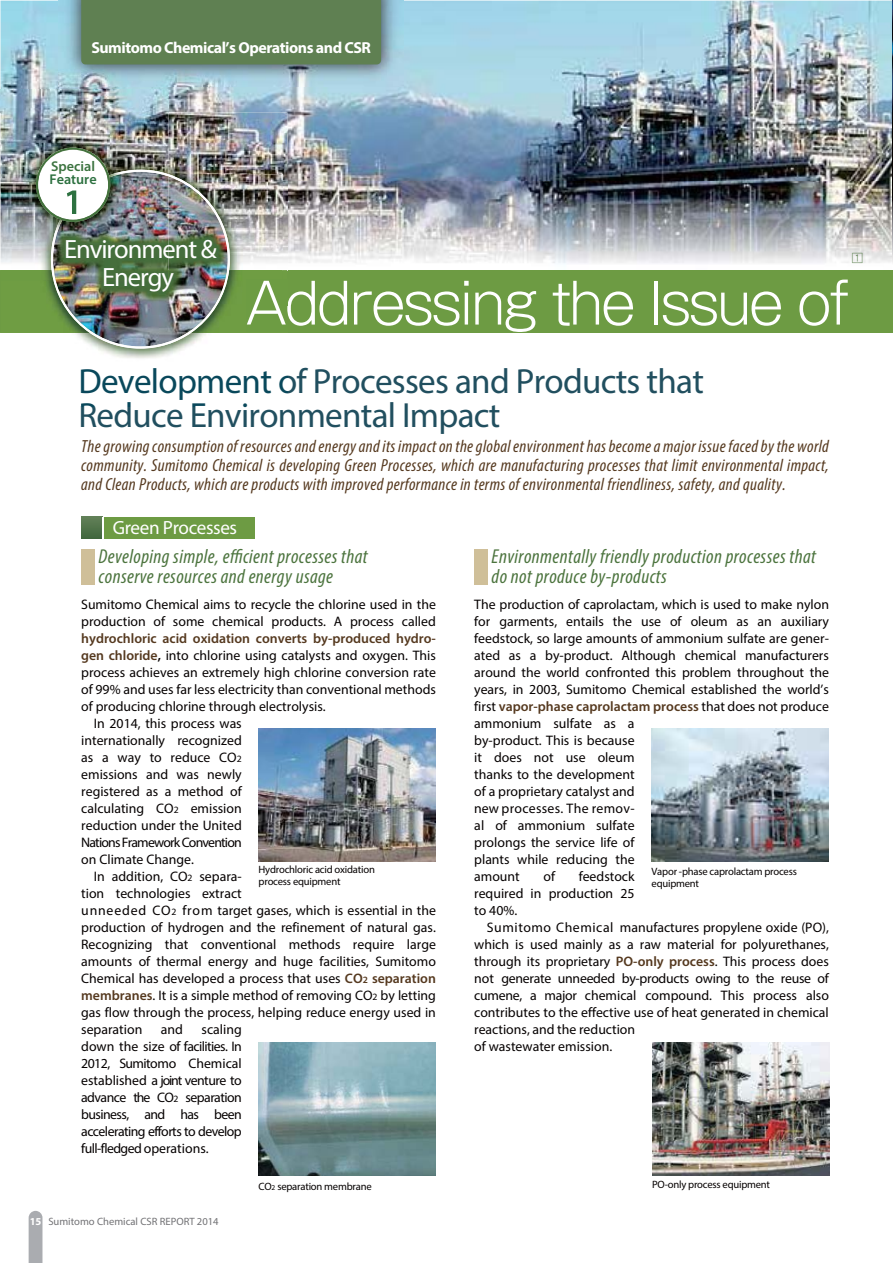
<style>
.page{position:relative;width:893px;height:1263px;background:#fff}
.page>*{position:absolute;margin:0;border:0;box-sizing:border-box;transform-origin:0 0}
.t1{font:55.5px "Gothic MB101 Pr 5 Light 90 msp RKSJ H";letter-spacing:-.05em;color:#fff}
.t2{font:35.1px/33.6px "Myriad Pro";letter-spacing:-.02em;color:#214f5f}
.t3{font:35.1px "Myriad Pro";color:#09485b}
.t4{font:26.55px/27.6px "Myriad Pro";letter-spacing:-.04em;color:#fff;text-align:center}
.t5{font:italic condensed 20.25px/20.4px "Myriad Pro";letter-spacing:.02em;color:#4c743e}
.t6{font:19.05px "Myriad Pro";letter-spacing:-.02em;color:#fff}
.t7{font:italic condensed 17.55px/19px "Myriad Pro";letter-spacing:.02em;color:#55391f;text-align:justify}
.t8{font:700 15.9px "Myriad Pro";letter-spacing:-.03em;color:#fff}
.t9{font:600 14.25px "Myriad Pro";color:#3c7340}
.t10{font:600 14.25px "Myriad Pro";color:#2d7140}
.t11{font:13.8px/17px "Myriad Pro";color:#050100}
.t12{font:600 13.8px "Myriad Pro";color:#55391f}
.t13{font:13.8px "Myriad Pro";letter-spacing:-.06em;color:#050100}
.t14{font:10.65px/11.9px "Myriad Pro";letter-spacing:-.02em;color:#050100}
.t15{font:10.65px "Myriad Pro";color:#727275}
.t16{font:10.65px "Gothic MB101 Pr 5 Light 90 msp RKSJ H";color:#4c743e}
.s1{color:#09485b}
.s2{font-weight:600;color:#55391f}
.s3{font-weight:600}
.s4{font-size:9.6px}
.s5{font-weight:600;font-size:9.6px;color:#55391f}
.s6{font-weight:700;color:#fff}
.s7{font-size:7.5px}
</style>
<div class="page">
<img style="left:1px;top:1px;width:891px;height:181px">
<img style="left:892px;top:1px;width:1px;height:181px">
<img style="left:230px;top:182px;width:662px;height:88px">
<img style="left:892px;top:182px;width:1px;height:88px">
<div style="left:1px;top:270px;width:892px;height:63px;background:#6d9b43"></div>
<svg style="left:29px;top:1211px;width:13px;height:51px"></svg>
<img style="left:59px;top:1px;width:345px;height:86px">
<div style="left:81px;top:1px;width:300px;height:63px;background:#5f8052"></div>
<img style="left:168px;top:113px;width:119px;height:69px">
<img style="left:283px;top:317px;width:3px;height:8px">
<img style="left:259px;top:728px;width:177px;height:133px">
<img style="left:651px;top:728px;width:178px;height:133px">
<div style="left:81px;top:549px;width:13px;height:35px;background:#cfbf99"></div>
<div style="left:474px;top:549px;width:13px;height:35px;background:#cfbf99"></div>
<div style="left:81px;top:517px;width:174px;height:21px;background:#6d9b43"></div>
<svg style="left:81px;top:517px;width:21px;height:21px"></svg>
<svg style="left:102px;top:517px;width:1px;height:21px"></svg>
<img style="left:652px;top:1043px;width:177px;height:133px">
<img style="left:1px;top:89px;width:167px;height:85px">
<img style="left:36px;top:148px;width:194px;height:26px">
<img style="left:46px;top:270px;width:237px;height:88px">
<img style="left:1px;top:174px;width:282px;height:8px">
<img style="left:247px;top:281px;width:36px;height:44px">
<img style="left:53px;top:174px;width:177px;height:175px">
<img style="left:36px;top:222px;width:15px;height:48px">
<img style="left:45px;top:270px;width:6px;height:10px">
<img style="left:51px;top:174px;width:117px;height:106px">
<img style="left:36px;top:174px;width:74px;height:48px">
<img style="left:50px;top:175px;width:46px;height:10px">
<img style="left:67px;top:191px;width:9px;height:23px">
<img style="left:259px;top:1043px;width:177px;height:133px">
<p class="t8" style="left:91px;top:38px;width:281px">Sumitomo Chemical’s Operations and CSR</p>
<p class="t9" style="left:51px;top:161px;width:45px">Special</p>
<p class="t10" style="left:49px;top:174px;width:49px">Feature</p>
<h3 class="t4" style="left:64px;top:237px;width:154px">Environment &amp;<br>Energy</h3>
<p class="t16" style="left:852px;top:254px;width:12px">1</p>
<h1 class="t1" style="left:245px;top:283px;width:606px">Addressing the Issue of</h1>
<h2 class="t2" style="left:97px;top:367px;width:609px;text-indent:-18px"><span class="s1">Development o</span>f Processes and Products that e uce nv ronmental Impact</h2>
<h2 class="t3" style="left:78px;top:402px;width:56px">R d</h2>
<h2 class="t3" style="left:190px;top:402px;width:61px">E i</h2>
<p class="t7" style="left:81px;top:438px;width:749px">The growing consumption of resources and energy and its impact on the global environment has become a major issue faced by the world community. Sumitomo Chemical is developing Green Processes, which are manufacturing processes that limit environmental impact, and Clean Products, which are products with improved performance in terms of environmental friendliness, safety, and quality.</p>
<h3 class="t6" style="left:113px;top:521px;width:126px">Green Processes</h3>
<h3 class="t5" style="left:99px;top:547px;width:271px">Developing simple, efficient processes that conserve resources and energy usage</h3>
<h3 class="t5" style="left:492px;top:547px;width:326px">Environmentally friendly production processes that do not produce by-products</h3>
<p class="t11" style="left:474px;top:597px;width:356px">The production of caprolactam, which is used to make nylon for garments, entails the use of oleum as an auxiliary feedstock, so large amounts of ammonium sulfate are gener&shy;ated as a by-product. Although chemical manufacturers around the world confronted this problem throughout the years, in 2003, Sumitomo Chemical established the world’s first <span class="s2">vapor-phase caprolactam process</span> that does not produce ammonium sulfate as a<br>by-product. This is because<br>it does not use oleum<br>thanks to the development<br>of a proprietary catalyst and<br>new processes. The remov-<br>al of ammonium sulfate<br>prolongs the service life of<br>plants while reducing the<br>amount</p>
<p class="t11" style="left:81px;top:597px;width:356px">Sumitomo Chemical aims to recycle the chlorine used in the production of some chemical products. A process called</p>
<p class="t12" style="left:81px;top:633px;width:356px">hydrochloric acid oxidation converts by-produced hydro-</p>
<p class="t11" style="left:81px;top:648px;width:356px"><span class="s2">gen chloride</span><span class="s3">,</span> into chlorine using catalysts and oxygen. This</p>
<p class="t11" style="left:81px;top:665px;width:356px">process achieves an extremely high chlorine conversion rate</p>
<p class="t11" style="left:81px;top:682px;width:356px">of 99% and uses far less electricity than conventional methods</p>
<p class="t11" style="left:81px;top:699px;width:246px">of producing chlorine through electrolysis.</p>
<p class="t11" style="left:94px;top:716px;width:149px">In 2014, this process was</p>
<p class="t11" style="left:81px;top:733px;width:162px">internationally recognized</p>
<p class="t11" style="left:81px;top:750px;width:162px">as a way to reduce CO<span class="s4">2</span></p>
<p class="t11" style="left:81px;top:767px;width:162px">emissions and was newly</p>
<p class="t11" style="left:81px;top:784px;width:162px">registered as a method of</p>
<p class="t11" style="left:81px;top:801px;width:162px">calculating CO<span class="s4">2</span> emission</p>
<p class="t11" style="left:81px;top:818px;width:162px">reduction under the United</p>
<p class="t13" style="left:81px;top:837px;width:162px">Nations Framework Convention</p>
<p class="t11" style="left:81px;top:852px;width:114px">on Climate Change.</p>
<p class="t11" style="left:94px;top:869px;width:149px">In addition, CO<span class="s4">2</span> separa-</p>
<p class="t11" style="left:81px;top:886px;width:162px">tion technologies extract</p>
<p class="t11" style="left:81px;top:903px;width:356px">unneeded CO<span class="s4">2</span> from target gases, which is essential in the</p>
<p class="t11" style="left:81px;top:920px;width:356px">production of hydrogen and the refinement of natural gas.</p>
<p class="t11" style="left:81px;top:937px;width:356px">Recognizing that conventional methods require large</p>
<p class="t11" style="left:81px;top:954px;width:356px">amounts of thermal energy and huge facilities, Sumitomo</p>
<p class="t11" style="left:81px;top:971px;width:356px">Chemical has developed a process that uses <span class="s2">CO</span><span class="s5">2</span> <span class="s2">separation</span></p>
<p class="t11" style="left:81px;top:988px;width:356px"><span class="s2">membranes</span>. It is a simple method of removing CO<span class="s4">2</span> by letting</p>
<p class="t11" style="left:81px;top:1005px;width:356px">gas flow through the process, helping reduce energy used in</p>
<p class="t11" style="left:81px;top:1022px;width:63px">separation</p>
<p class="t11" style="left:161px;top:1022px;width:24px">and</p>
<p class="t14" style="left:259px;top:864px;width:118px">Hydrochloric acid oxidation process equipment</p>
<p class="t14" style="left:651px;top:866px;width:147px">Vapor -phase caprolactam process equipment</p>
<p class="t11" style="left:474px;top:869px;width:162px;text-align:justify;text-indent:104px">feedstock required in production 25 to 40%.</p>
<p class="t11" style="left:474px;top:920px;width:356px;text-indent:13px">Sumitomo Chemical manufactures propylene oxide (PO), which is used mainly as a raw material for polyurethanes, through its proprietary <span class="s2">PO-only process</span>. This process does not generate unneeded by-products owing to the reuse of cumene, a major chemical compound. This process also contributes to the effective use of heat generated in chemical reactions, and the reduction<br>of wastewater emission.</p>
<p class="t11" style="left:543px;top:869px;width:13px">of</p>
<p class="t11" style="left:81px;top:1022px;width:162px;text-align:justify;text-indent:120px">scaling down the size of facilities. In 2012, Sumitomo Chemical established a joint venture to advance the CO<span class="s4">2</span> separation business, and has been accelerating efforts to develop full-fledged operations.</p>
<p class="t15" style="left:30px;top:1217px;width:190px"><span class="s6">15</span> Sumitomo Chemical CSR REPORT 2014</p>
<p class="t14" style="left:259px;top:1181px;width:115px">CO<span class="s7">2</span> separation membrane</p>
<p class="t14" style="left:652px;top:1179px;width:119px">PO-only process equipment</p>
</div>
